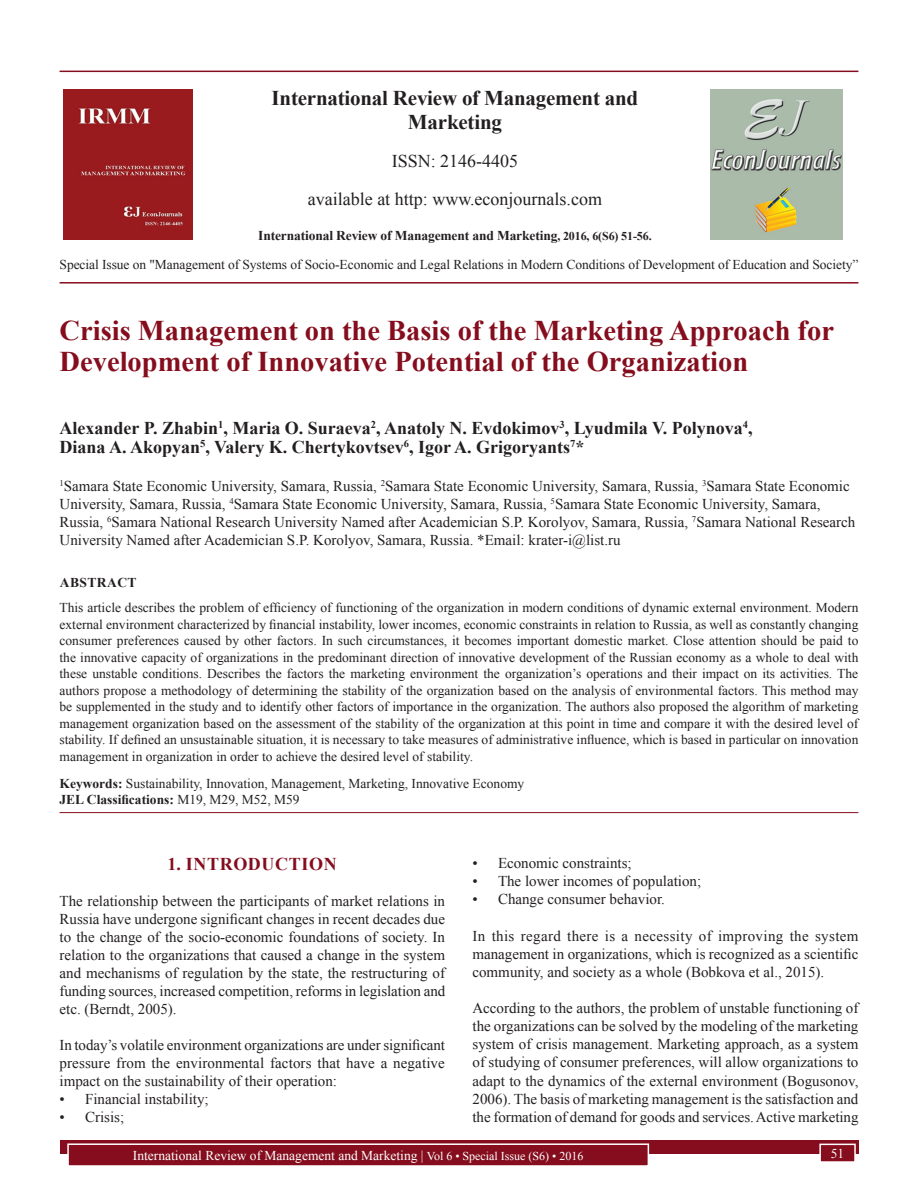
<style>
.page{position:relative;width:918px;height:1188px;background:#fff}
.page>*{position:absolute;margin:0;border:0;box-sizing:border-box;transform-origin:0 0}
.AT{font:700 28.5px/31.5px "Times New Roman";color:#850d1d}
.Issue_details{font:700 21px/24px "Times New Roman";letter-spacing:-.01em;color:#231f20;text-align:center}
.AU{font:700 18px/19.8px "Times New Roman";color:#231f20}
.Issue_details-2{font:18px "Times New Roman";color:#231f20}
.t1{font:700 18px "Times New Roman";letter-spacing:.035em;color:#850d1d}
.TX{font:15px/18.1px "Times New Roman";letter-spacing:-.005em;color:#231f20;text-align:justify}
.AFF{font:15px/18px "Times New Roman";color:#231f20}
.TX_No_After_Space{font:15px/18px "Times New Roman";color:#231f20;text-align:justify}
.L{font:15px "Times New Roman";color:#231f20}
.LL{font:15px "Times New Roman";color:#231f20}
.ABS{font:13.5px/16.5px "Times New Roman";letter-spacing:-.005em;color:#231f20;text-align:justify}
.KWD{font:13.5px/16.2px "Times New Roman";color:#231f20}
.Folio{font:13.5px "Times New Roman";color:#fff}
.Issue_details-3{font:700 13.5px "Times New Roman";letter-spacing:-.01em;color:#231f20}
.ABSH{font:700 13.5px "Times New Roman";letter-spacing:.035em;color:#231f20}
.s1{font-size:12px}
.s2{font-weight:700}
</style>
<div class="page">
<div style="left:60px;top:1140px;width:798px;height:13px;background:#850d1d"></div>
<div style="left:68px;top:1144px;width:580px;height:22px;background:#850d1d"></div>
<div style="left:67px;top:1143px;width:582px;height:24px;border:2px solid #fff"></div>
<div style="left:820px;top:1144px;width:35px;height:18px;background:#850d1d"></div>
<div style="left:819px;top:1144px;width:37px;height:19px;border:2px solid #fff"></div>
<hr style="left:60px;top:71px;width:798px;height:1px;background:#850d1d">
<img style="left:64px;top:89px;width:129px;height:151px">
<img style="left:711px;top:89px;width:132px;height:150px">
<hr style="left:60px;top:282px;width:798px;height:2px;background:#850d1d">
<hr style="left:60px;top:812px;width:798px;height:1px;background:#850d1d">
<p class="Issue_details" style="left:272px;top:85px;width:368px">International Review of Management and<br>Marketing</p>
<p class="Issue_details-2" style="left:392px;top:148px;width:128px">ISSN: 2146-4405</p>
<p class="Issue_details-2" style="left:308px;top:186px;width:296px">available at http: www.econjournals.com</p>
<p class="Issue_details-3" style="left:258px;top:226px;width:395px">International Review of Management and Marketing<span class="s1">, 2016, 6(S6) 51-56.</span></p>
<p class="ABS" style="left:60px;top:256px;width:800px">Special Issue on "Management of Systems of Socio-Economic and Legal Relations in Modern Conditions of Development of Education and Society”</p>
<p class="AT" style="left:60px;top:314px;width:776px">Crisis Management on the Basis of the Marketing Approach for<br>Development of Innovative Potential of the Organization</p>
<p class="AU" style="left:60px;top:417px;width:694px">Alexander P. Zhabin<sup>1</sup>, Maria O. Suraeva<sup>2</sup>, Anatoly N. Evdokimov<sup>3</sup>, Lyudmila V. Polynova<sup>4</sup>,<br>Diana A. Akopyan<sup>5</sup>, Valery K. Chertykovtsev<sup>6</sup>, Igor A. Grigoryants<sup>7</sup>*</p>
<p class="AFF" style="left:60px;top:477px;width:797px"><sup>1</sup>Samara State Economic University, Samara, Russia, <sup>2</sup>Samara State Economic University, Samara, Russia, <sup>3</sup>Samara State Economic University, Samara, Russia, <sup>4</sup>Samara State Economic University, Samara, Russia, <sup>5</sup>Samara State Economic University, Samara, Russia, <sup>6</sup>Samara National Research University Named after Academician S.P. Korolyov, Samara, Russia, <sup>7</sup>Samara National Research University Named after Academician S.P. Korolyov, Samara, Russia. *Email: krater-i@list.ru</p>
<p class="ABSH" style="left:60px;top:573px;width:78px">ABSTRACT</p>
<p class="ABS" style="left:60px;top:599px;width:800px">This article describes the problem of efficiency of functioning of the organization in modern conditions of dynamic external environment. Modern external environment characterized by financial instability, lower incomes, economic constraints in relation to Russia, as well as constantly changing consumer preferences caused by other factors. In such circumstances, it becomes important domestic market. Close attention should be paid to the innovative capacity of organizations in the predominant direction of innovative development of the Russian economy as a whole to deal with these unstable conditions. Describes the factors the marketing environment the organization’s operations and their impact on its activities. The authors propose a methodology of determining the stability of the organization based on the analysis of environmental factors. This method may be supplemented in the study and to identify other factors of importance in the organization. The authors also proposed the algorithm of marketing management organization based on the assessment of the stability of the organization at this point in time and compare it with the desired level of stability. If defined an unsustainable situation, it is necessary to take measures of administrative influence, which is based in particular on innovation management in organization in order to achieve the desired level of stability.</p>
<p class="KWD" style="left:60px;top:774px;width:466px"><span class="s2">Keywords:</span> Sustainability, Innovation, Management, Marketing, Innovative Economy<br><span class="s2">JEL Classifications:</span> M19, M29, M52, M59</p>
<h1 class="t1" style="left:168px;top:851px;width:171px">1. INTRODUCTION</h1>
<p class="TX" style="left:60px;top:891px;width:387px">The relationship between the participants of market relations in Russia have undergone significant changes in recent decades due to the change of the socio-economic foundations of society. In relation to the organizations that caused a change in the system and mechanisms of regulation by the state, the restructuring of funding sources, increased competition, reforms in legislation and etc. (Berndt, 2005).</p>
<p class="TX_No_After_Space" style="left:60px;top:1035px;width:387px">In today’s volatile environment organizations are under significant pressure from the environmental factors that have a negative impact on the sustainability of their operation:</p>
<p class="L" style="left:60px;top:1088px;width:151px">• Financial instability;</p>
<p class="L" style="left:60px;top:1106px;width:66px">• Crisis;</p>
<p class="L" style="left:472px;top:853px;width:161px">• Economic constraints;</p>
<p class="L" style="left:472px;top:871px;width:230px">• The lower incomes of population;</p>
<p class="LL" style="left:472px;top:889px;width:194px">• Change consumer behavior.</p>
<p class="TX" style="left:472px;top:926px;width:388px">In this regard there is a necessity of improving the system management in organizations, which is recognized as a scientific community, and society as a whole (Bobkova et al., 2015).</p>
<p class="TX" style="left:472px;top:998px;width:388px">According to the authors, the problem of unstable functioning of the organizations can be solved by the modeling of the marketing system of crisis management. Marketing approach, as a system of studying of consumer preferences, will allow organizations to adapt to the dynamics of the external environment (Bogusonov, 2006). The basis of marketing management is the satisfaction and the formation of demand for goods and services. Active marketing</p>
<p class="Folio" style="left:133px;top:1146px;width:452px">International Review of Management and Marketing | <span class="s1">Vol 6 • Special Issue (S6) • 2016</span></p>
<p class="Folio" style="left:831px;top:1144px;width:15px">51</p>
</div>
